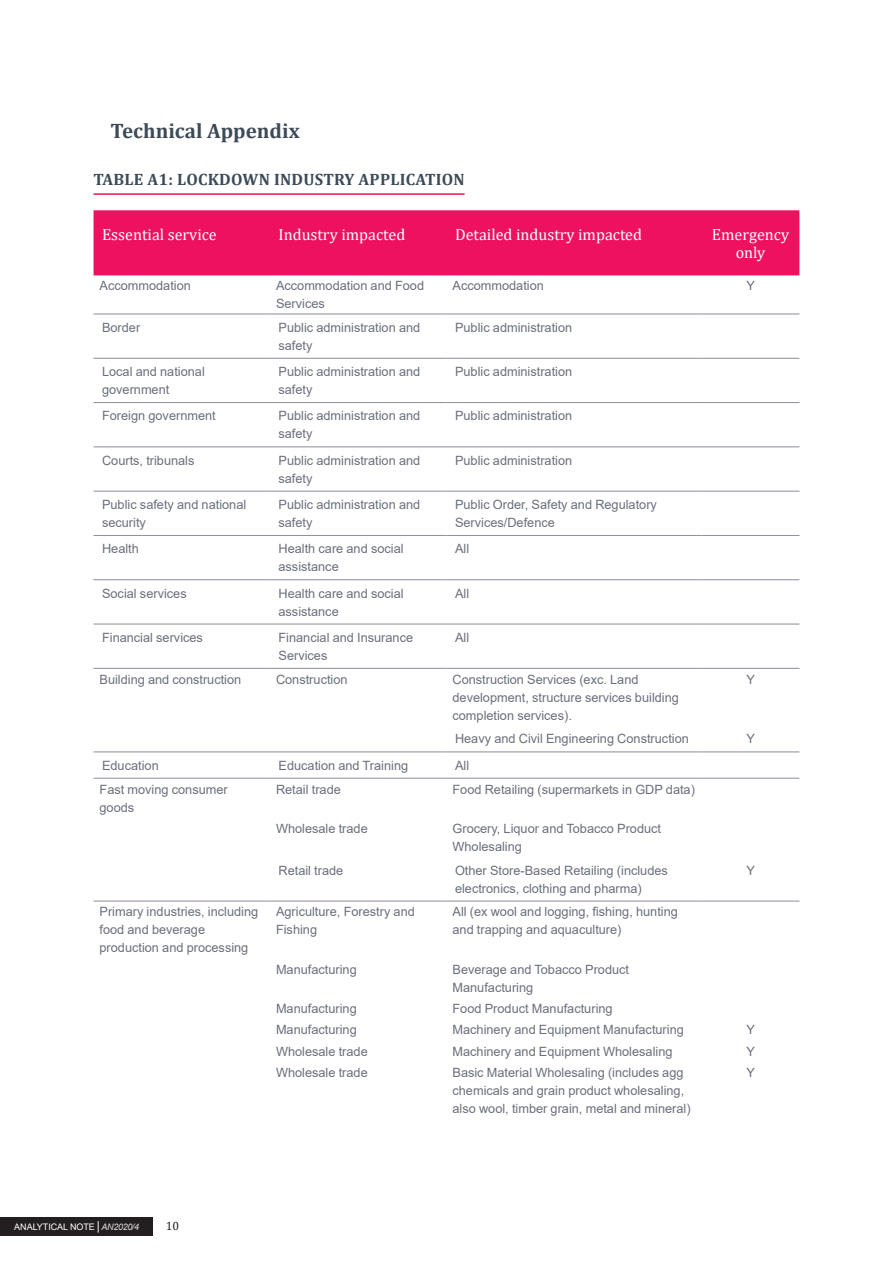
<style>
.page{position:relative;width:893px;height:1263px;background:#fff}
.page>*{position:absolute;margin:0;border:0;box-sizing:border-box;transform-origin:0 0}
.Subhead_1_no_span{font:700 21px "Cambria";color:#3d4b58}
.Graph_heading{font:700 16.5px "Cambria";letter-spacing:.015em;color:#3d4b58}
.TAble_head{font:16.2px/18.6px "Cambria";color:#fff;text-align:center}
.table_copy{font:12.75px/18px "Arial";color:#6a6f7b}
.t1{font:12px "Cambria Math";color:#231f20}
.t2{font:9px "Arial";letter-spacing:-.005em;color:#fff}
.s1{font-size:12px}
.s2{font-style:italic;color:#dadcdd}
</style>
<div class="page">
<div style="left:0;top:1218px;width:153px;height:18px;background:#231f20"></div>
<hr style="left:94px;top:193px;width:371px;height:2px;background:#ed1160">
<div style="left:94px;top:210px;width:705px;height:65px;background:#ed1160"></div>
<hr style="left:94px;top:314px;width:176px;height:1px;background:#8b8d98">
<hr style="left:270px;top:314px;width:176px;height:1px;background:#8b8d98">
<hr style="left:446px;top:314px;width:256px;height:1px;background:#8b8d98">
<hr style="left:702px;top:314px;width:97px;height:1px;background:#8b8d98">
<hr style="left:94px;top:668px;width:176px;height:1px;background:#8b8d98">
<hr style="left:270px;top:668px;width:176px;height:1px;background:#8b8d98">
<hr style="left:446px;top:668px;width:256px;height:1px;background:#8b8d98">
<hr style="left:702px;top:668px;width:97px;height:1px;background:#8b8d98">
<hr style="left:94px;top:752px;width:176px;height:1px;background:#8b8d98">
<hr style="left:270px;top:752px;width:176px;height:1px;background:#8b8d98">
<hr style="left:446px;top:752px;width:256px;height:1px;background:#8b8d98">
<hr style="left:702px;top:752px;width:97px;height:1px;background:#8b8d98">
<hr style="left:94px;top:778px;width:176px;height:1px;background:#8b8d98">
<hr style="left:270px;top:778px;width:176px;height:1px;background:#8b8d98">
<hr style="left:446px;top:778px;width:256px;height:1px;background:#8b8d98">
<hr style="left:702px;top:778px;width:97px;height:1px;background:#8b8d98">
<hr style="left:94px;top:901px;width:176px;height:1px;background:#8b8d98">
<hr style="left:270px;top:901px;width:176px;height:1px;background:#8b8d98">
<hr style="left:446px;top:901px;width:256px;height:1px;background:#8b8d98">
<hr style="left:702px;top:901px;width:97px;height:1px;background:#8b8d98">
<hr style="left:94px;top:358px;width:176px;height:1px;background:#8b8d98">
<hr style="left:270px;top:358px;width:176px;height:1px;background:#8b8d98">
<hr style="left:446px;top:358px;width:256px;height:1px;background:#8b8d98">
<hr style="left:702px;top:358px;width:97px;height:1px;background:#8b8d98">
<hr style="left:94px;top:402px;width:176px;height:1px;background:#8b8d98">
<hr style="left:270px;top:402px;width:176px;height:1px;background:#8b8d98">
<hr style="left:446px;top:402px;width:256px;height:1px;background:#8b8d98">
<hr style="left:702px;top:402px;width:97px;height:1px;background:#8b8d98">
<hr style="left:94px;top:447px;width:176px;height:1px;background:#8b8d98">
<hr style="left:270px;top:447px;width:176px;height:1px;background:#8b8d98">
<hr style="left:446px;top:447px;width:256px;height:1px;background:#8b8d98">
<hr style="left:702px;top:447px;width:97px;height:1px;background:#8b8d98">
<hr style="left:94px;top:491px;width:176px;height:1px;background:#8b8d98">
<hr style="left:270px;top:491px;width:176px;height:1px;background:#8b8d98">
<hr style="left:446px;top:491px;width:256px;height:1px;background:#8b8d98">
<hr style="left:702px;top:491px;width:97px;height:1px;background:#8b8d98">
<hr style="left:94px;top:535px;width:176px;height:1px;background:#8b8d98">
<hr style="left:270px;top:535px;width:176px;height:1px;background:#8b8d98">
<hr style="left:446px;top:535px;width:256px;height:1px;background:#8b8d98">
<hr style="left:702px;top:535px;width:97px;height:1px;background:#8b8d98">
<hr style="left:94px;top:579px;width:176px;height:1px;background:#8b8d98">
<hr style="left:270px;top:579px;width:176px;height:1px;background:#8b8d98">
<hr style="left:446px;top:579px;width:256px;height:1px;background:#8b8d98">
<hr style="left:702px;top:579px;width:97px;height:1px;background:#8b8d98">
<hr style="left:94px;top:624px;width:176px;height:1px;background:#8b8d98">
<hr style="left:270px;top:624px;width:176px;height:1px;background:#8b8d98">
<hr style="left:446px;top:624px;width:256px;height:1px;background:#8b8d98">
<hr style="left:702px;top:624px;width:97px;height:1px;background:#8b8d98">
<p class="Subhead_1_no_span" style="left:111px;top:116px;width:191px">Technical Appendix</p>
<p class="Graph_heading" style="left:94px;top:168px;width:373px">TABLE A1: LOCKDOWN INDUSTRY APPLICATION</p>
<p class="TAble_head" style="left:102px;top:225px;width:116px">Essential service</p>
<p class="TAble_head" style="left:279px;top:225px;width:128px">Industry impacted</p>
<p class="TAble_head" style="left:455px;top:225px;width:189px">Detailed industry impacted</p>
<p class="TAble_head" style="left:712px;top:225px;width:79px">Emergency only</p>
<p class="table_copy" style="left:100px;top:276px;width:93px">Accommodation</p>
<p class="table_copy" style="left:276px;top:276px;width:150px">Accommodation and Food<br>Services</p>
<p class="table_copy" style="left:452px;top:276px;width:93px">Accommodation</p>
<p class="table_copy" style="left:746px;top:276px;width:10px">Y</p>
<p class="table_copy" style="left:102px;top:318px;width:40px">Border</p>
<p class="table_copy" style="left:279px;top:318px;width:143px">Public administration and safety</p>
<p class="table_copy" style="left:455px;top:318px;width:119px">Public administration</p>
<p class="table_copy" style="left:102px;top:362px;width:104px">Local and national government</p>
<p class="table_copy" style="left:279px;top:362px;width:143px">Public administration and safety</p>
<p class="table_copy" style="left:455px;top:362px;width:119px">Public administration</p>
<p class="table_copy" style="left:102px;top:407px;width:115px">Foreign government</p>
<p class="table_copy" style="left:279px;top:407px;width:143px">Public administration and safety</p>
<p class="table_copy" style="left:455px;top:407px;width:119px">Public administration</p>
<p class="table_copy" style="left:102px;top:451px;width:94px">Courts, tribunals</p>
<p class="table_copy" style="left:279px;top:451px;width:143px">Public administration and safety</p>
<p class="table_copy" style="left:455px;top:451px;width:119px">Public administration</p>
<p class="table_copy" style="left:102px;top:495px;width:146px">Public safety and national security</p>
<p class="table_copy" style="left:279px;top:495px;width:143px">Public administration and safety</p>
<p class="table_copy" style="left:455px;top:495px;width:203px">Public Order, Safety and Regulatory<br>Services/Defence</p>
<p class="table_copy" style="left:102px;top:540px;width:38px">Health</p>
<p class="table_copy" style="left:279px;top:540px;width:127px">Health care and social assistance</p>
<p class="table_copy" style="left:455px;top:540px;width:16px">All</p>
<p class="table_copy" style="left:102px;top:584px;width:86px">Social services</p>
<p class="table_copy" style="left:279px;top:584px;width:127px">Health care and social assistance</p>
<p class="table_copy" style="left:455px;top:584px;width:16px">All</p>
<p class="table_copy" style="left:102px;top:628px;width:102px">Financial services</p>
<p class="table_copy" style="left:279px;top:628px;width:136px">Financial and Insurance<br>Services</p>
<p class="table_copy" style="left:455px;top:628px;width:16px">All</p>
<p class="table_copy" style="left:100px;top:670px;width:143px">Building and construction</p>
<p class="table_copy" style="left:276px;top:670px;width:73px">Construction</p>
<p class="table_copy" style="left:452px;top:670px;width:228px">Construction Services (exc. Land development, structure services building completion services).</p>
<p class="table_copy" style="left:746px;top:670px;width:10px">Y</p>
<p class="table_copy" style="left:455px;top:730px;width:235px">Heavy and Civil Engineering Construction</p>
<p class="table_copy" style="left:746px;top:730px;width:10px">Y</p>
<p class="table_copy" style="left:102px;top:756px;width:58px">Education</p>
<p class="table_copy" style="left:279px;top:756px;width:131px">Education and Training</p>
<p class="table_copy" style="left:455px;top:756px;width:16px">All</p>
<p class="table_copy" style="left:100px;top:780px;width:130px">Fast moving consumer goods</p>
<p class="table_copy" style="left:276px;top:780px;width:66px">Retail trade</p>
<p class="table_copy" style="left:452px;top:780px;width:244px">Food Retailing (supermarkets in GDP data)</p>
<p class="table_copy" style="left:276px;top:819px;width:93px">Wholesale trade</p>
<p class="table_copy" style="left:452px;top:819px;width:210px">Grocery, Liquor and Tobacco Product<br>Wholesaling</p>
<p class="table_copy" style="left:279px;top:861px;width:66px">Retail trade</p>
<p class="table_copy" style="left:455px;top:861px;width:214px">Other Store-Based Retailing (includes electronics, clothing and pharma)</p>
<p class="table_copy" style="left:746px;top:861px;width:10px">Y</p>
<p class="table_copy" style="left:100px;top:903px;width:160px">Primary industries, including food and beverage production and processing</p>
<p class="table_copy" style="left:276px;top:903px;width:140px">Agriculture, Forestry and<br>Fishing</p>
<p class="table_copy" style="left:452px;top:903px;width:227px">All (ex wool and logging, fishing, hunting and trapping and aquaculture)</p>
<p class="table_copy" style="left:276px;top:960px;width:82px">Manufacturing</p>
<p class="table_copy" style="left:452px;top:960px;width:178px">Beverage and Tobacco Product<br>Manufacturing</p>
<p class="table_copy" style="left:276px;top:999px;width:82px">Manufacturing</p>
<p class="table_copy" style="left:452px;top:999px;width:162px">Food Product Manufacturing</p>
<p class="table_copy" style="left:276px;top:1021px;width:82px">Manufacturing</p>
<p class="table_copy" style="left:452px;top:1021px;width:233px">Machinery and Equipment Manufacturing</p>
<p class="table_copy" style="left:746px;top:1021px;width:10px">Y</p>
<p class="table_copy" style="left:276px;top:1042px;width:93px">Wholesale trade</p>
<p class="table_copy" style="left:452px;top:1042px;width:222px">Machinery and Equipment Wholesaling</p>
<p class="table_copy" style="left:746px;top:1042px;width:10px">Y</p>
<p class="table_copy" style="left:276px;top:1063px;width:93px">Wholesale trade</p>
<p class="table_copy" style="left:452px;top:1063px;width:240px">Basic Material Wholesaling (includes agg chemicals and grain product wholesaling, also wool, timber grain, metal and mineral)</p>
<p class="table_copy" style="left:746px;top:1063px;width:10px">Y</p>
<p class="t2" style="left:14px;top:1221px;width:126px">ANALYTICAL NOTE <span class="s1">|</span> <span class="s2">AN2020/4</span></p>
<p class="t1" style="left:166px;top:1219px;width:15px">10</p>
</div>
